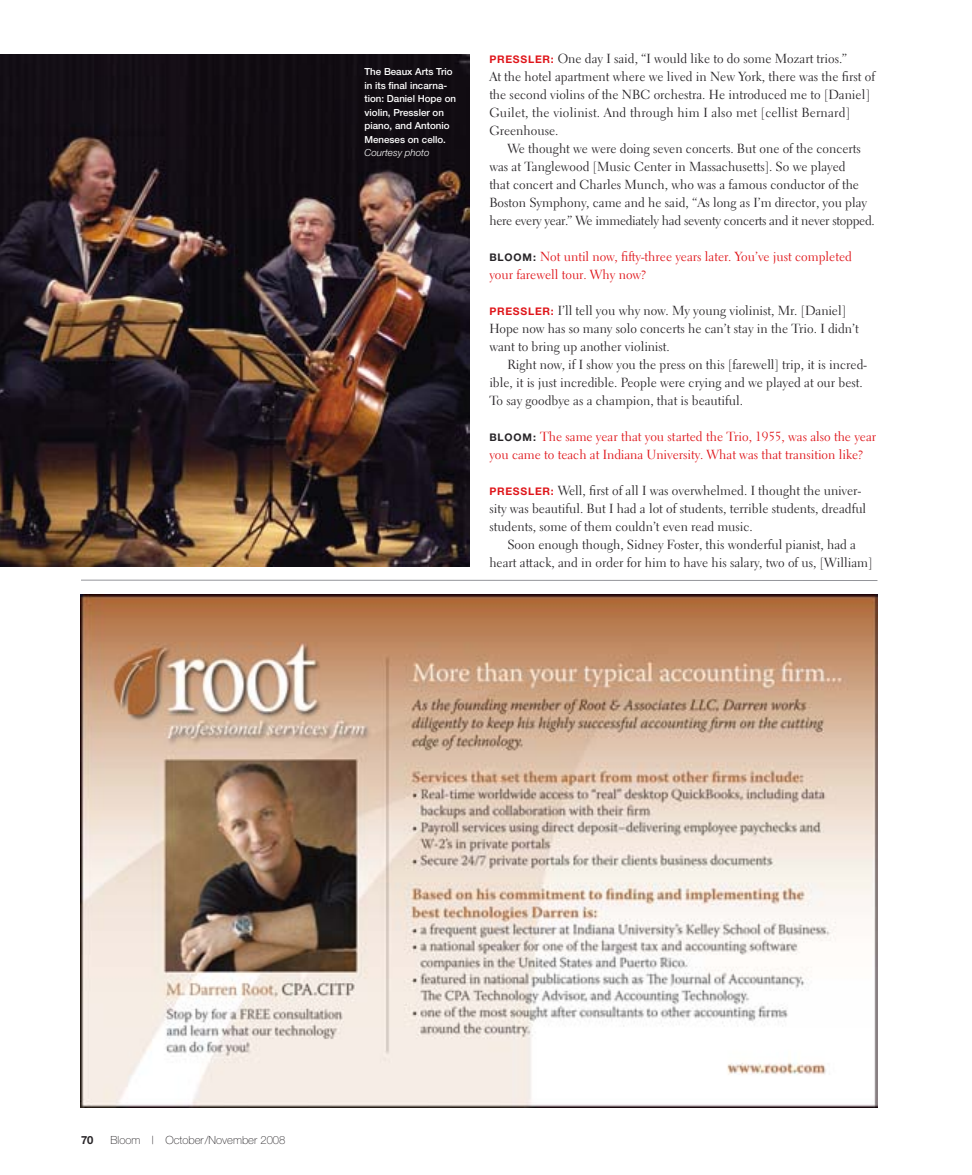
<style>
.page{position:relative;width:972px;height:1175px;background:#fff}
.page>*{position:absolute;margin:0;border:0;box-sizing:border-box;transform-origin:0 0}
.t1{font:13.2px/18px "Electra LH";color:#282528}
.t2{font:13.2px/18px "Electra LH";color:#df151a}
.t3{font:100 11.25px "Helvetica Neue";color:#282528}
.t4{font:700 11.25px "Helvetica Neue";color:#282528}
.t5{font:500 9.75px/13.5px "Helvetica Neue";color:#fff}
.t6{font:italic 300 9.75px "Helvetica Neue";color:#fff}
.s1{font-family:"Helvetica Neue";font-weight:700;font-size:10.5px;color:#df151a}
.s2{font-family:"Helvetica Neue";font-weight:700;font-size:10.5px;color:#282528}
</style>
<div class="page">
<img style="left:0;top:54px;width:469px;height:513px">
<img style="left:81px;top:594px;width:797px;height:513px">
<hr style="left:81px;top:580px;width:797px;height:1px;background:#939499">
<p class="t5" style="left:364px;top:66px;width:93px">The Beaux Arts Trio in its final incarna&shy;tion: Daniel Hope on violin, Pressler on piano, and Antonio<br>Meneses on cello.</p>
<p class="t6" style="left:364px;top:149px;width:67px">Courtesy photo</p>
<p class="t1" style="left:489px;top:51px;width:387px"><span class="s1">PRESSLER:</span> One day I said, “I would like to do some Mozart trios.”<br>At the hotel apartment where we lived in New York, there was the first of the second violins of the NBC orchestra. He introduced me to [Daniel] Guilet, the violinist. And through him I also met [cellist Bernard] Greenhouse.</p>
<p class="t1" style="left:489px;top:141px;width:387px;text-indent:18px">We thought we were doing seven concerts. But one of the concerts was at Tanglewood [Music Center in Massachusetts]. So we played<br>that concert and Charles Munch, who was a famous conductor of the Boston Symphony, came and he said, “As long as I’m director, you play here every year.” We immediately had seventy concerts and it never stopped.</p>
<p class="t2" style="left:489px;top:249px;width:364px"><span class="s2">BLOOM:</span> Not until now, fifty-three years later. You’ve just completed your farewell tour. Why now?</p>
<p class="t1" style="left:489px;top:303px;width:371px"><span class="s1">PRESSLER:</span> I’ll tell you why now. My young violinist, Mr. [Daniel]<br>Hope now has so many solo concerts he can’t stay in the Trio. I didn’t want to bring up another violinist.</p>
<p class="t1" style="left:489px;top:357px;width:379px;text-indent:18px">Right now, if I show you the press on this [farewell] trip, it is incred&shy;ible, it is just incredible. People were crying and we played at our best.<br>To say goodbye as a champion, that is beautiful.</p>
<p class="t2" style="left:489px;top:429px;width:388px"><span class="s2">BLOOM:</span> The same year that you started the Trio, 1955, was also the year you came to teach at Indiana University. What was that transition like?</p>
<p class="t1" style="left:489px;top:483px;width:378px"><span class="s1">PRESSLER:</span> Well, first of all I was overwhelmed. I thought the univer&shy;sity was beautiful. But I had a lot of students, terrible students, dreadful students, some of them couldn’t even read music.</p>
<p class="t1" style="left:489px;top:537px;width:385px;text-align:center">Soon enough though, Sidney Foster, this wonderful pianist, had a<br>heart attack, and in order for him to have his salary, two of us, [William]</p>
<p class="t4" style="left:81px;top:1135px;width:14px">70</p>
<p class="t3" style="left:110px;top:1135px;width:177px">Bloom | October/November 2008</p>
</div>
